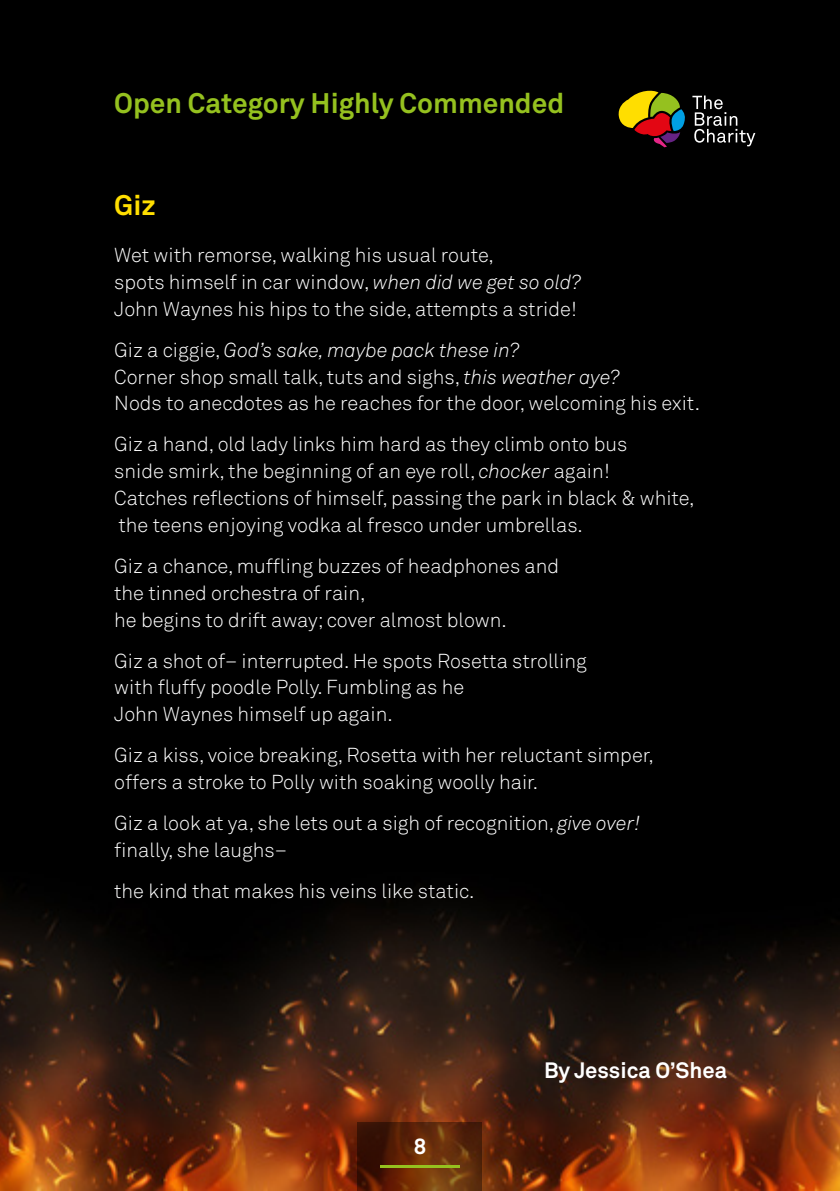
<style>
.page{position:relative;width:840px;height:1191px;background:#fff}
.page>*{position:absolute;margin:0;border:0;box-sizing:border-box;transform-origin:0 0}
.t1{font:700 28px "Akkurat";color:#95c11f}
.Poem_Title{font:700 28px "Akkurat";color:#ffde00}
.Poet_Name{font:700 22px "Akkurat";color:#fff}
.Poem_Body{font:300 20px "Akkurat";color:#fff}
.Poem_Body-2{font:italic 300 20px "Akkurat";color:#fff}
.s1{font-style:italic}
.s2{font-style:normal}
</style>
<div class="page">
<img style="left:0;top:0;width:839px;height:1191px">
<svg style="left:357px;top:1123px;width:125px;height:68px"></svg>
<svg style="left:617px;top:89px;width:69px;height:58px"></svg>
<svg style="left:692px;top:95px;width:63px;height:51px"></svg>
<hr style="left:380px;top:1165px;width:79px;height:3px;background:#95c11f">
<h1 class="t1" style="left:114px;top:86px;width:451px">Open Category Highly Commended</h1>
<p class="Poem_Title" style="left:114px;top:188px;width:43px">Giz</p>
<p class="Poem_Body" style="left:114px;top:242px;width:381px">Wet with remorse, walking his usual route,</p>
<p class="Poem_Body" style="left:114px;top:269px;width:468px">spots himself in car window, <span class="s1">when did we get so old?</span></p>
<p class="Poem_Body" style="left:114px;top:296px;width:464px">John Waynes his hips to the side, attempts a stride!</p>
<p class="Poem_Body-2" style="left:114px;top:337px;width:406px"><span class="s2">Giz a ciggie,</span> God’s sake, maybe pack these in?</p>
<p class="Poem_Body" style="left:114px;top:364px;width:506px">Corner shop small talk, tuts and sighs, <span class="s1">this weather aye?</span></p>
<p class="Poem_Body" style="left:114px;top:391px;width:587px">Nods to anecdotes as he reaches for the door, welcoming his exit.</p>
<p class="Poem_Body" style="left:114px;top:432px;width:514px">Giz a hand, old lady links him hard as they climb onto bus</p>
<p class="Poem_Body" style="left:114px;top:458px;width:497px">snide smirk, the beginning of an eye roll, <span class="s1">chocker</span> again!</p>
<p class="Poem_Body" style="left:114px;top:485px;width:581px">Catches reflections of himself, passing the park in black &amp; white,</p>
<p class="Poem_Body" style="left:118px;top:512px;width:465px">the teens enjoying vodka al fresco under umbrellas.</p>
<p class="Poem_Body" style="left:114px;top:553px;width:446px">Giz a chance, muffling buzzes of headphones and</p>
<p class="Poem_Body" style="left:114px;top:580px;width:253px">the tinned orchestra of rain,</p>
<p class="Poem_Body" style="left:114px;top:607px;width:394px">he begins to drift away; cover almost blown.</p>
<p class="Poem_Body" style="left:114px;top:648px;width:473px">Giz a shot of– interrupted. He spots Rosetta strolling</p>
<p class="Poem_Body" style="left:114px;top:675px;width:351px">with fluffy poodle Polly. Fumbling as he</p>
<p class="Poem_Body" style="left:114px;top:701px;width:280px">John Waynes himself up again.</p>
<p class="Poem_Body" style="left:114px;top:742px;width:541px">Giz a kiss, voice breaking, Rosetta with her reluctant simper,</p>
<p class="Poem_Body" style="left:114px;top:769px;width:425px">offers a stroke to Polly with soaking woolly hair.</p>
<p class="Poem_Body" style="left:114px;top:810px;width:527px">Giz a look at ya, she lets out a sigh of recognition, <span class="s1">give over!</span></p>
<p class="Poem_Body" style="left:114px;top:837px;width:174px">finally, she laughs–</p>
<p class="Poem_Body" style="left:114px;top:878px;width:361px">the kind that makes his veins like static.</p>
<p class="Poet_Name" style="left:413px;top:1132px;width:14px">8</p>
<p class="Poet_Name" style="left:544px;top:1056px;width:184px">By Jessica O’Shea</p>
</div>
